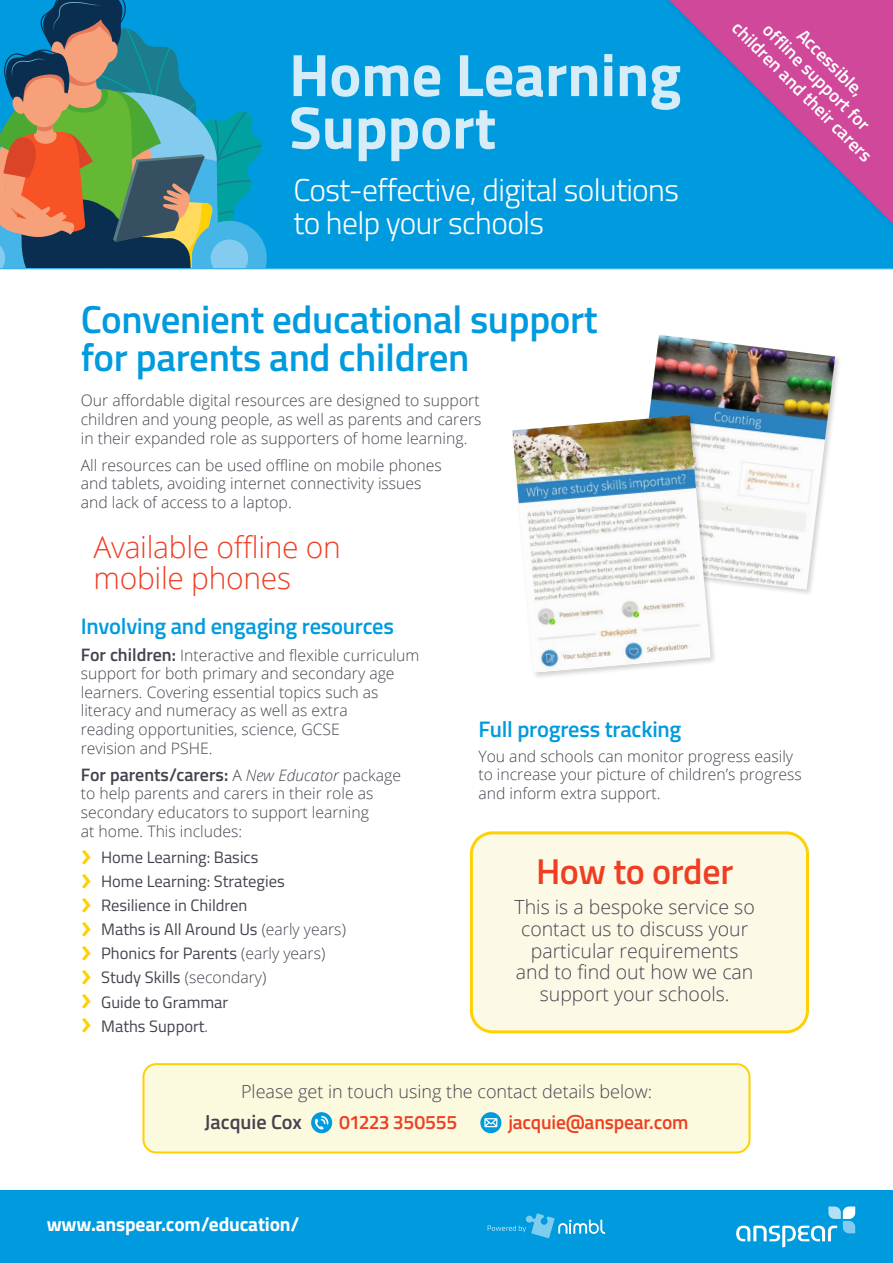
<style>
.page{position:relative;width:893px;height:1263px;background:#fff}
.page>*{position:absolute;margin:0;border:0;box-sizing:border-box;transform-origin:0 0}
.t1{font:700 60px/52.5px "Titillium Web";color:#d6ecf9}
.t2{font:600 39px/37.8px "Titillium Web";letter-spacing:-.01em;color:#009bde}
.t3{font:600 36px "Titillium Web";letter-spacing:-.01em;color:#ef3e22}
.strap{font:300 31.5px/33.3px "Titillium Web";letter-spacing:-.02em;color:#fff}
.pullout{font:300 30px/30.9px "Open Sans";letter-spacing:-.01em;color:#ef3e22}
.t4{font:600 22.5px "Titillium Web";letter-spacing:-.01em;color:#009bde}
.text{font:600 20.25px "Titillium Web";color:#45424e}
.text-2{font:300 19.5px/21.6px "Open Sans";color:#45424e;text-align:center}
.text-3{font:600 19.5px "Titillium Web";letter-spacing:-.01em;color:#ef3e22}
.t5{font:700 19.5px "Titillium Web";letter-spacing:-.01em;color:#fff}
.t6{font:600 18.3px "Titillium Web";color:#fff}
.text-4{font:300 18px "Open Sans";color:#45424e}
.text-5{font:600 18px "Titillium Web";color:#45424e}
.t7{font:16.5px "Titillium Web";color:#45424e}
.text-6{font:300 15.75px/18.6px "Open Sans";color:#45424e}
.s1{font-family:"Titillium Web";font-weight:600;font-size:18px}
.s2{font-family:"Open Sans";font-weight:300;font-size:15.75px}
.s3{font-family:"Open Sans";font-weight:300;font-style:italic;font-size:15.75px}
.s4{font-family:"Open Sans";font-weight:600;font-size:33px;color:#fed105}
.s5{font-weight:300}
</style>
<div class="page">
<div style="left:0;top:0;width:893px;height:268px;background:#009bde"></div>
<svg style="left:0;top:0;width:267px;height:268px"></svg>
<div style="left:0;top:1190px;width:893px;height:73px;background:#009bde"></div>
<svg style="left:736px;top:1206px;width:119px;height:41px"></svg>
<svg style="left:488px;top:1213px;width:117px;height:25px"></svg>
<div style="left:471px;top:833px;width:336px;height:199px;background:#fcfae7;border-radius:21px"></div>
<div style="left:470px;top:831px;width:339px;height:202px;border:3px solid #fed105;border-radius:21px"></div>
<div style="left:143px;top:1064px;width:606px;height:88px;background:#fbf9de;border-radius:13px"></div>
<div style="left:311px;top:1112px;width:21px;height:21px;background:#009bde;border-radius:50%"></div>
<svg style="left:314px;top:1116px;width:15px;height:14px"></svg>
<svg style="left:480px;top:1112px;width:21px;height:21px"></svg>
<svg style="left:484px;top:1118px;width:13px;height:9px"></svg>
<div style="left:142px;top:1063px;width:608px;height:90px;border:2px solid #fed105;border-radius:13px"></div>
<hr style="left:0;top:268px;width:893px;height:1px;background:#009bde">
<img style="left:649px;top:335px;width:186px;height:255px">
<div style="left:511px;top:413px;width:207px;height:267px;background:#231f20;opacity:.2"></div>
<img style="left:512px;top:415px;width:199px;height:258px">
<svg style="left:669px;top:0;width:224px;height:224px"></svg>
<p class="t1" style="left:289px;top:46px;width:394px">Home Learning<br>Support</p>
<p class="strap" style="left:293px;top:172px;width:387px">Cost-effective, digital solutions to help your schools</p>
<p class="t6" style="left:745px;top:15px;width:191px;rotate:45deg">children and their carers</p>
<p class="t6" style="left:776px;top:17px;width:144px;rotate:45deg">offline support for</p>
<p class="t6" style="left:810px;top:23px;width:88px;rotate:45deg">Accessible,</p>
<p class="t2" style="left:81px;top:298px;width:518px">Convenient educational support for parents and children</p>
<p class="text-6" style="left:81px;top:391px;width:402px">Our affordable digital resources are designed to support children and young people, as well as parents and carers in their expanded role as supporters of home learning.</p>
<p class="text-6" style="left:81px;top:455px;width:363px">All resources can be used offline on mobile phones and tablets, avoiding internet connectivity issues and lack of access to a laptop.</p>
<p class="pullout" style="left:94px;top:531px;width:249px">Available offline on mobile phones</p>
<p class="t4" style="left:81px;top:609px;width:315px">Involving and engaging resources</p>
<p class="text-6" style="left:81px;top:645px;width:340px"><span class="s1">For children:</span> Interactive and flexible curriculum support for both primary and secondary age learners. Covering essential topics such as literacy and numeracy as well as extra<br>reading opportunities, science, GCSE<br>revision and PSHE.</p>
<p class="text-5" style="left:81px;top:761px;width:322px">For parents/carers: <span class="s2">A</span> <span class="s3">New Educator</span> <span class="s2">package</span></p>
<p class="text-6" style="left:81px;top:784px;width:294px">to help parents and carers in their role as secondary educators to support learning at home. This includes:</p>
<p class="t7" style="left:81px;top:845px;width:179px"><span class="s4">›</span> Home Learning: Basics</p>
<p class="t7" style="left:81px;top:869px;width:205px"><span class="s4">›</span> Home Learning: Strategies</p>
<p class="t7" style="left:81px;top:893px;width:168px"><span class="s4">›</span> Resilience in Children</p>
<p class="t7" style="left:81px;top:917px;width:267px"><span class="s4">›</span> Maths is All Around Us <span class="s2">(early years)</span></p>
<p class="t7" style="left:81px;top:941px;width:246px"><span class="s4">›</span> Phonics for Parents <span class="s2">(early years)</span></p>
<p class="t7" style="left:81px;top:965px;width:187px"><span class="s4">›</span> Study Skills <span class="s2">(secondary)</span></p>
<p class="t7" style="left:81px;top:990px;width:149px"><span class="s4">›</span> Guide to Grammar</p>
<p class="t7" style="left:81px;top:1014px;width:129px"><span class="s4">›</span> Maths Support<span class="s5">.</span></p>
<p class="t4" style="left:478px;top:712px;width:205px">Full progress tracking</p>
<p class="text-6" style="left:478px;top:746px;width:325px">You and schools can monitor progress easily to increase your picture of children’s progress and inform extra support.</p>
<p class="t3" style="left:536px;top:845px;width:199px">How to order</p>
<p class="text-2" style="left:515px;top:896px;width:242px">This is a bespoke service so contact us to discuss your particular requirements and to find out how we can support your schools.</p>
<p class="text-4" style="left:241px;top:1079px;width:412px">Please get in touch using the contact details below:</p>
<p class="text" style="left:204px;top:1106px;width:99px">Jacquie Cox</p>
<p class="text-3" style="left:339px;top:1107px;width:120px">01223 350555</p>
<p class="text-3" style="left:508px;top:1107px;width:182px">jacquie@anspear.com</p>
<p class="t5" style="left:47px;top:1209px;width:254px">www.anspear.com/education/</p>
</div>
